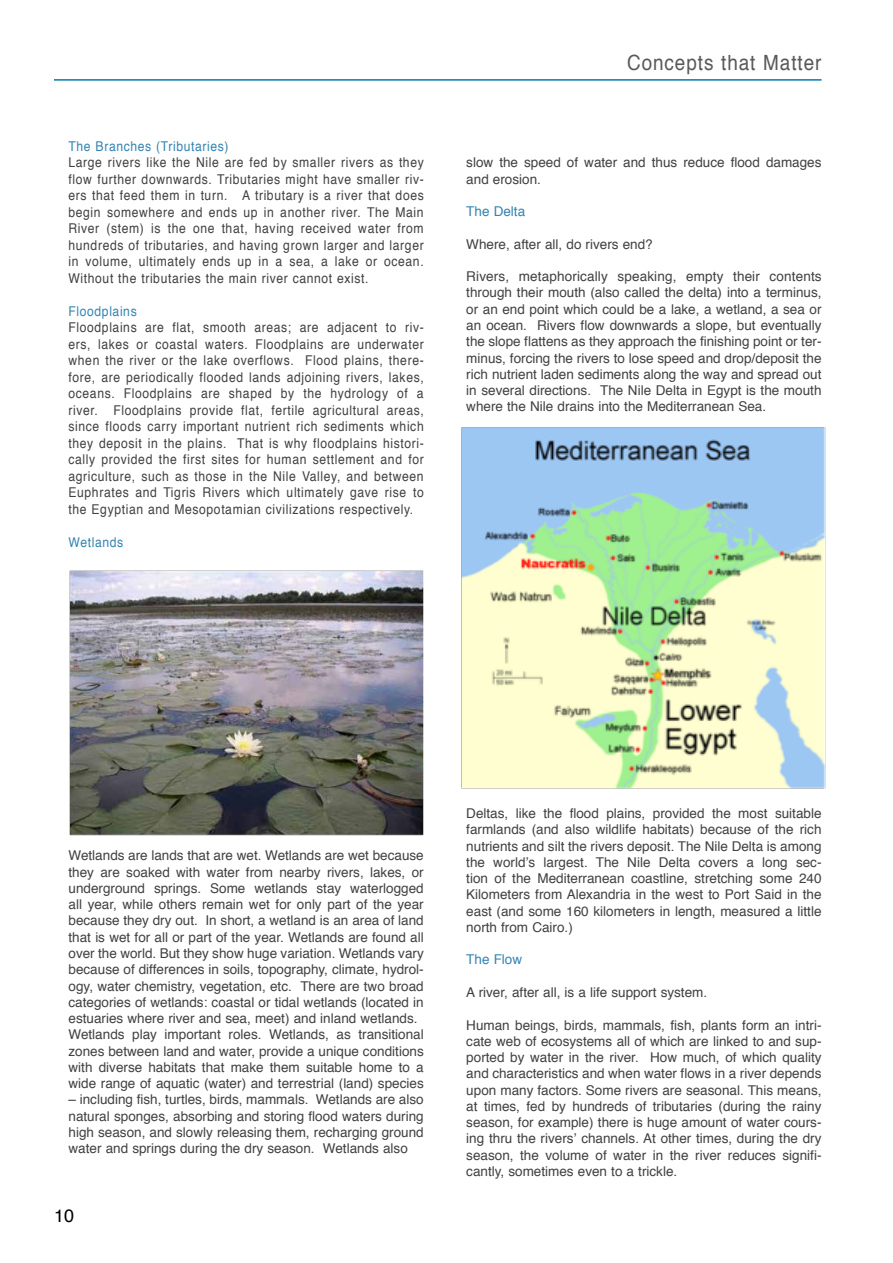
<style>
.page{position:relative;width:893px;height:1263px;background:#fff}
.page>*{position:absolute;margin:0;border:0;box-sizing:border-box;transform-origin:0 0}
.t1{font:21px "Helvetica";letter-spacing:.05em;color:#58595b;scale:.9 1}
.t2{font:18px "Helvetica";color:#000}
.t3{font:13.5px/16.2px "Helvetica";color:#414042;text-align:justify}
.t4{font:13.5px/16.5px "Helvetica";color:#414042;text-align:justify;scale:.9 1}
.t5{font:13.5px "Helvetica";letter-spacing:.05em;color:#3384b2;scale:.9 1}
.t6{font:13.5px "Helvetica";color:#3384b2}
.t7{font:13.5px "Helvetica";letter-spacing:.05em;color:#3384b2}
</style>
<div class="page">
<hr style="left:54px;top:79px;width:767px;height:2px;background:#007bac">
<img style="left:69px;top:571px;width:354px;height:265px">
<img style="left:461px;top:427px;width:365px;height:362px">
<p class="t5" style="left:69px;top:136px;width:179px">The Branches (Tributaries)</p>
<p class="t4" style="left:69px;top:155px;width:396px">Large rivers like the Nile are fed by smaller rivers as they flow further downwards. Tributaries might have smaller riv&shy;ers that feed them in turn. A tributary is a river that does begin somewhere and ends up in another river. The Main River (stem) is the one that, having received water from hundreds of tributaries, and having grown larger and larger in volume, ultimately ends up in a sea, a lake or ocean.<br>Without the tributaries the main river cannot exist.</p>
<p class="t5" style="left:69px;top:301px;width:77px">Floodplains</p>
<p class="t4" style="left:69px;top:320px;width:396px">Floodplains are flat, smooth areas; are adjacent to riv&shy;ers, lakes or coastal waters. Floodplains are underwater when the river or the lake overflows. Flood plains, there&shy;fore, are periodically flooded lands adjoining rivers, lakes, oceans. Floodplains are shaped by the hydrology of a river. Floodplains provide flat, fertile agricultural areas, since floods carry important nutrient rich sediments which they deposit in the plains. That is why floodplains histori&shy;cally provided the first sites for human settlement and for agriculture, such as those in the Nile Valley, and between Euphrates and Tigris Rivers which ultimately gave rise to the Egyptian and Mesopotamian civilizations respectively.</p>
<p class="t5" style="left:69px;top:532px;width:62px">Wetlands</p>
<h1 class="t1" style="left:627px;top:46px;width:218px">Concepts that Matter</h1>
<p class="t3" style="left:466px;top:155px;width:357px">slow the speed of water and thus reduce flood damages and erosion.</p>
<p class="t6" style="left:466px;top:201px;width:60px">The Delta</p>
<p class="t3" style="left:466px;top:236px;width:188px">Where, after all, do rivers end?</p>
<p class="t3" style="left:466px;top:269px;width:357px">Rivers, metaphorically speaking, empty their contents through their mouth (also called the delta) into a terminus, or an end point which could be a lake, a wetland, a sea or an ocean. Rivers flow downwards a slope, but eventually the slope flattens as they approach the finishing point or ter&shy;minus, forcing the rivers to lose speed and drop/deposit the rich nutrient laden sediments along the way and spread out in several directions. The Nile Delta in Egypt is the mouth where the Nile drains into the Mediterranean Sea.</p>
<p class="t3" style="left:69px;top:848px;width:357px;text-align:left">Wetlands are lands that are wet. Wetlands are wet because they are soaked with water from nearby rivers, lakes, or underground springs. Some wetlands stay waterlogged all year, while others remain wet for only part of the year because they dry out. In short, a wetland is an area of land that is wet for all or part of the year. Wetlands are found all over the world. But they show huge variation. Wetlands vary because of differences in soils, topography, climate, hydrol&shy;ogy, water chemistry, vegetation, etc. There are two broad categories of wetlands: coastal or tidal wetlands (located in estuaries where river and sea, meet) and inland wetlands.<br>Wetlands play important roles. Wetlands, as transitional zones between land and water, provide a unique conditions with diverse habitats that make them suitable home to a wide range of aquatic (water) and terrestrial (land) species</p>
<p class="t3" style="left:69px;top:1092px;width:357px">– including fish, turtles, birds, mammals. Wetlands are also natural sponges, absorbing and storing flood waters during high season, and slowly releasing them, recharging ground water and springs during the dry season. Wetlands also</p>
<h2 class="t2" style="left:54px;top:1202px;width:22px">10</h2>
<p class="t3" style="left:466px;top:806px;width:357px">Deltas, like the flood plains, provided the most suitable farmlands (and also wildlife habitats) because of the rich nutrients and silt the rivers deposit. The Nile Delta is among the world’s largest. The Nile Delta covers a long sec&shy;tion of the Mediterranean coastline, stretching some 240<br>Kilometers from Alexandria in the west to Port Said in the east (and some 160 kilometers in length, measured a little north from Cairo.)</p>
<p class="t7" style="left:466px;top:949px;width:57px">The Flow</p>
<p class="t3" style="left:466px;top:984px;width:242px">A river, after all, is a life support system.</p>
<p class="t3" style="left:466px;top:1017px;width:357px">Human beings, birds, mammals, fish, plants form an intri&shy;cate web of ecosystems all of which are linked to and sup&shy;ported by water in the river. How much, of which quality and characteristics and when water flows in a river depends upon many factors. Some rivers are seasonal. This means, at times, fed by hundreds of tributaries (during the rainy season, for example) there is huge amount of water cours&shy;ing thru the rivers’ channels. At other times, during the dry season, the volume of water in the river reduces signifi&shy;cantly, sometimes even to a trickle.</p>
</div>
